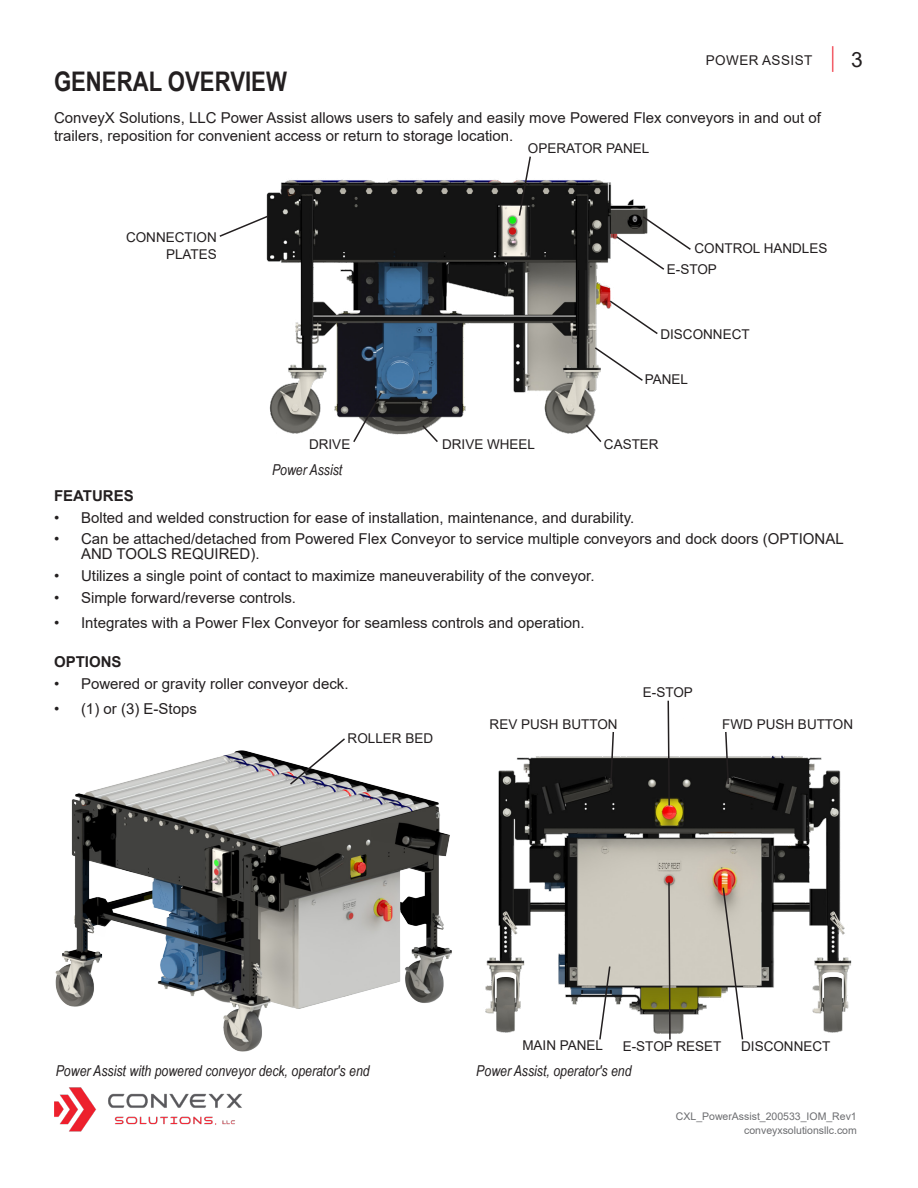
<style>
.page{position:relative;width:918px;height:1188px;background:#fff}
.page>*{position:absolute;margin:0;border:0;box-sizing:border-box;transform-origin:0 0}
.t1{font:700 27px "Arial Narrow";color:#231f20}
.t2{font:15px/18px "Arial";color:#231f20}
.t3{font:italic 15px "Arial Narrow";color:#231f20}
.t4{font:700 15px "Arial";color:#231f20}
.t5{font:13.5px/16.2px "Arial";color:#231f20;text-align:right}
.t6{font:13.5px "Arial";letter-spacing:.035em;color:#231f20}
.t7{font:10.5px/14.7px "Arial";color:#6c6d70;text-align:right}
.s1{font-size:27px;color:#ee212f}
.s2{font-size:21px}
</style>
<div class="page">
<img style="left:54px;top:1087px;width:188px;height:45px">
<img style="left:266px;top:179px;width:382px;height:256px">
<img style="left:55px;top:750px;width:397px;height:302px">
<img style="left:485px;top:755px;width:367px;height:279px">
<svg style="left:615px;top:215px;width:76px;height:56px"></svg>
<svg style="left:608px;top:299px;width:50px;height:37px"></svg>
<svg style="left:593px;top:346px;width:51px;height:36px"></svg>
<svg style="left:584px;top:423px;width:19px;height:19px"></svg>
<svg style="left:421px;top:424px;width:19px;height:18px"></svg>
<svg style="left:352px;top:391px;width:31px;height:51px"></svg>
<svg style="left:219px;top:214px;width:51px;height:24px"></svg>
<svg style="left:288px;top:738px;width:59px;height:48px"></svg>
<svg style="left:518px;top:156px;width:14px;height:61px"></svg>
<svg style="left:598px;top:965px;width:13px;height:75px"></svg>
<svg style="left:667px;top:881px;width:4px;height:159px"></svg>
<svg style="left:667px;top:700px;width:4px;height:107px"></svg>
<svg style="left:722px;top:886px;width:22px;height:154px"></svg>
<svg style="left:609px;top:732px;width:6px;height:54px"></svg>
<svg style="left:724px;top:732px;width:6px;height:54px"></svg>
<p class="t6" style="left:706px;top:51px;width:158px">POWER ASSIST <span class="s1">|</span> <span class="s2">3</span></p>
<p class="t1" style="left:54px;top:61px;width:234px">GENERAL OVERVIEW</p>
<p class="t2" style="left:54px;top:108px;width:768px">ConveyX Solutions, LLC Power Assist allows users to safely and easily move Powered Flex conveyors in and out of trailers, reposition for convenient access or return to storage location.</p>
<p class="t5" style="left:528px;top:140px;width:123px">OPERATOR PANEL</p>
<p class="t5" style="left:126px;top:229px;width:92px">CONNECTION<br>PLATES</p>
<p class="t5" style="left:309px;top:436px;width:43px">DRIVE</p>
<p class="t3" style="left:272px;top:459px;width:72px">Power Assist</p>
<p class="t5" style="left:694px;top:240px;width:135px">CONTROL HANDLES</p>
<p class="t5" style="left:667px;top:261px;width:52px">E-STOP</p>
<p class="t5" style="left:660px;top:327px;width:91px">DISCONNECT</p>
<p class="t5" style="left:645px;top:371px;width:45px">PANEL</p>
<p class="t5" style="left:442px;top:436px;width:95px">DRIVE WHEEL</p>
<p class="t5" style="left:604px;top:436px;width:56px">CASTER</p>
<p class="t4" style="left:54px;top:485px;width:81px">FEATURES</p>
<p class="t2" style="left:54px;top:508px;width:582px">• Bolted and welded construction for ease of installation, maintenance, and durability.</p>
<p class="t2" style="left:81px;top:531px;width:764px;line-height:15px;text-indent:-27px">• Can be attached/detached from Powered Flex Conveyor to service multiple conveyors and dock doors (OPTIONAL<br>AND TOOLS REQUIRED).</p>
<p class="t2" style="left:54px;top:567px;width:542px">• Utilizes a single point of contact to maximize maneuverability of the conveyor.</p>
<p class="t2" style="left:54px;top:588px;width:244px">• Simple forward/reverse controls.</p>
<p class="t2" style="left:54px;top:613px;width:532px">• Integrates with a Power Flex Conveyor for seamless controls and operation.</p>
<p class="t4" style="left:54px;top:651px;width:69px">OPTIONS</p>
<p class="t2" style="left:54px;top:675px;width:296px">• Powered or gravity roller conveyor deck.</p>
<p class="t2" style="left:54px;top:699px;width:144px">• (1) or (3) E-Stops</p>
<p class="t5" style="left:643px;top:684px;width:52px">E-STOP</p>
<p class="t5" style="left:490px;top:716px;width:130px">REV PUSH BUTTON</p>
<p class="t5" style="left:722px;top:716px;width:132px">FWD PUSH BUTTON</p>
<p class="t5" style="left:348px;top:730px;width:87px">ROLLER BED</p>
<p class="t5" style="left:522px;top:1038px;width:82px">MAIN PANEL</p>
<p class="t5" style="left:623px;top:1038px;width:100px">E-STOP RESET</p>
<p class="t3" style="left:56px;top:1060px;width:315px">Power Assist with powered conveyor deck, operator's end</p>
<p class="t3" style="left:476px;top:1060px;width:157px">Power Assist, operator's end</p>
<p class="t5" style="left:741px;top:1038px;width:91px">DISCONNECT</p>
<p class="t7" style="left:676px;top:1109px;width:182px">CXL_PowerAssist_200533_IOM_Rev1 conveyxsolutionsllc.com</p>
</div>
